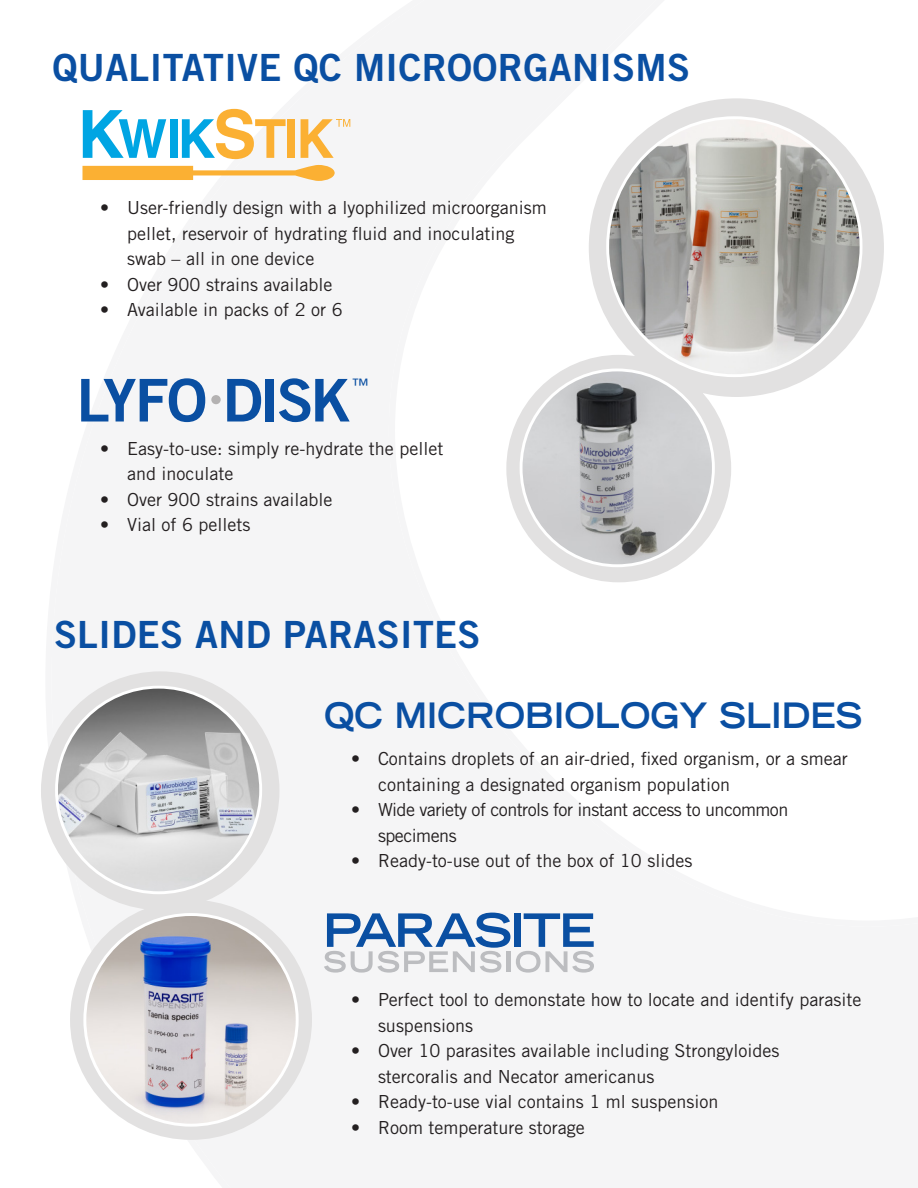
<style>
.page{position:relative;width:918px;height:1188px;background:#fff}
.page>*{position:absolute;margin:0;border:0;box-sizing:border-box;transform-origin:0 0}
.t1{font:58.95px "Trade Gothic LT Std Bd 2";letter-spacing:-.05em;color:#0a4fa2}
.t2{font:37.5px "Trade Gothic LT Std Bd 2";letter-spacing:.01em;color:#0a4fa2}
.t3{font:700 expanded 35.1px "Trade Gothic LT Std";color:#0a4fa2;scale:.92 1}
.t4{font:18px/25.5px "Trade Gothic LT Std";color:#231f20}
.t5{font:18px/25.5px "Trade Gothic LT Std";letter-spacing:-.03em;color:#231f20}
.t6{font:17.25px "Trade Gothic LT Std";color:#0a4fa2}
</style>
<div class="page">
<div style="left:287px;top:119px;width:8px;height:39px;background:#fbb033"></div>
<svg style="left:83px;top:110px;width:83px;height:48px"></svg>
<div style="left:170px;top:119px;width:8px;height:39px;background:#00a5e3"></div>
<svg style="left:182px;top:109px;width:104px;height:50px"></svg>
<svg style="left:301px;top:119px;width:49px;height:39px"></svg>
<svg style="left:82px;top:165px;width:253px;height:16px"></svg>
<div style="left:70px;top:900px;width:242px;height:240px;background:#e2e1e1;border-radius:50%"></div>
<img style="left:85px;top:915px;width:212px;height:210px">
<div style="left:41px;top:671px;width:238px;height:239px;background:#e2e1e1;border-radius:50%"></div>
<img style="left:57px;top:687px;width:204px;height:206px">
<div style="left:211px;top:395px;width:10px;height:9px;background:#b4b2b2;border-radius:50%"></div>
<div style="left:506px;top:355px;width:225px;height:227px;background:#e2e1e1;border-radius:50%"></div>
<img style="left:521px;top:370px;width:192px;height:196px">
<div style="left:589px;top:98px;width:295px;height:299px;background:#e2e1e1;border-radius:50%"></div>
<img style="left:608px;top:118px;width:253px;height:258px">
<div style="left:514px;top:913px;width:7px;height:34px;background:#0a4fa2"></div>
<svg style="left:324px;top:913px;width:186px;height:60px"></svg>
<hr style="left:507px;top:951px;width:4px;height:21px;background:#bcbdc0">
<svg style="left:516px;top:913px;width:78px;height:60px"></svg>
<p class="t2" style="left:53px;top:44px;width:639px">QUALITATIVE QC MICROORGANISMS</p>
<p class="t4" style="left:127px;top:195px;width:421px;text-indent:-27px">• User-friendly design with a lyophilized microorganism pellet, reservoir of hydrating fluid and inoculating swab – all in one device</p>
<p class="t4" style="left:100px;top:272px;width:234px">• Over 900 strains available</p>
<p class="t4" style="left:100px;top:297px;width:244px">• Available in packs of 2 or 6</p>
<p class="t1" style="left:76px;top:364px;width:276px">LYFO DISK</p>
<p class="t6" style="left:352px;top:375px;width:19px">™</p>
<p class="t4" style="left:127px;top:435px;width:318px;text-indent:-27px">• Easy-to-use: simply re-hydrate the pellet and inoculate</p>
<p class="t4" style="left:100px;top:486px;width:234px">• Over 900 strains available</p>
<p class="t4" style="left:100px;top:512px;width:152px">• Vial of 6 pellets</p>
<p class="t2" style="left:54px;top:611px;width:428px">SLIDES AND PARASITES</p>
<p class="t3" style="left:324px;top:693px;width:587px">QC MICROBIOLOGY SLIDES</p>
<p class="t4" style="left:378px;top:746px;width:471px;text-indent:-27px">• Contains droplets of an air-dried, fixed organism, or a smear containing a designated organism population</p>
<p class="t5" style="left:378px;top:797px;width:412px;text-indent:-27px">• Wide variety of controls for instant access to uncommon specimens</p>
<p class="t4" style="left:351px;top:848px;width:343px">• Ready-to-use out of the box of 10 slides</p>
<p class="t4" style="left:378px;top:987px;width:485px;text-indent:-27px">• Perfect tool to demonstate how to locate and identify parasite suspensions</p>
<p class="t4" style="left:378px;top:1038px;width:403px;text-indent:-27px">• Over 10 parasites available including Strongyloides stercoralis and Necator americanus</p>
<p class="t4" style="left:351px;top:1089px;width:369px">• Ready-to-use vial contains 1 ml suspension</p>
<p class="t4" style="left:351px;top:1114px;width:235px">• Room temperature storage</p>
</div>
